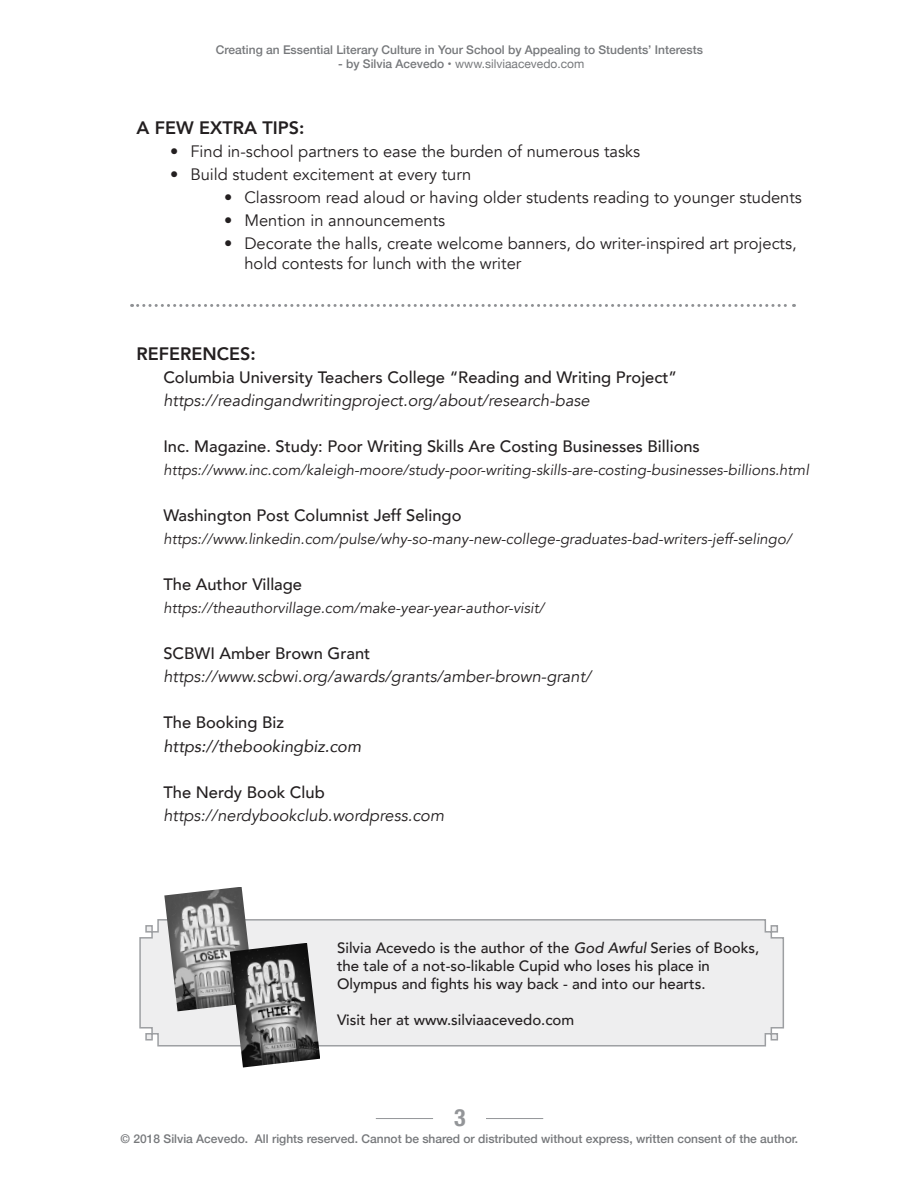
<style>
.page{position:relative;width:918px;height:1188px;background:#fff}
.page>*{position:absolute;margin:0;border:0;box-sizing:border-box;transform-origin:0 0}
.t1{font:700 condensed 24px "Helvetica Neue";color:#939598}
.t2{font:800 18px "Avenir";color:#231f20}
.t3{font:16.5px/19.8px "Avenir";color:#231f20}
.t4{font:500 16.5px "Avenir";color:#231f20}
.t5{font:italic 16.5px "Avenir";color:#231f20}
.t6{font:italic 16.5px "Avenir";color:#231f20}
.t7{font:italic 15px "Avenir";color:#231f20}
.t8{font:500 15px/18px "Avenir";color:#231f20}
.t9{font:500 12px "Helvetica Neue";color:#76787b}
.t10{font:12px "Helvetica Neue";color:#76787b}
.s1{font-weight:500}
.s2{font-style:italic}
</style>
<div class="page">
<hr style="left:486px;top:1118px;width:57px;height:1px;background:#939598">
<hr style="left:376px;top:1118px;width:57px;height:1px;background:#939598">
<svg style="left:132px;top:304px;width:663px;height:3px"></svg>
<div style="left:139px;top:919px;width:645px;height:128px;background:#eeeeef"></div>
<img style="left:164px;top:887px;width:91px;height:124px">
<img style="left:230px;top:943px;width:90px;height:125px">
<p class="t9" style="left:216px;top:40px;width:489px">Creating an Essential Literary Culture in Your School by Appealing to Students’ Interests</p>
<p class="t10" style="left:338px;top:55px;width:248px"><span class="s1">- by Silvia Acevedo</span> • www.silviaacevedo.com</p>
<p class="t2" style="left:136px;top:113px;width:169px">A FEW EXTRA TIPS:</p>
<p class="t3" style="left:170px;top:141px;width:472px">• Find in-school partners to ease the burden of numerous tasks</p>
<p class="t3" style="left:170px;top:164px;width:303px">• Build student excitement at every turn</p>
<p class="t3" style="left:224px;top:187px;width:579px">• Classroom read aloud or having older students reading to younger students</p>
<p class="t3" style="left:224px;top:211px;width:223px">• Mention in announcements</p>
<p class="t3" style="left:244px;top:234px;width:554px;text-indent:-20px">• Decorate the halls, create welcome banners, do writer-inspired art projects, hold contests for lunch with the writer</p>
<p class="t2" style="left:136px;top:340px;width:121px">REFERENCES:</p>
<p class="t4" style="left:163px;top:363px;width:515px">Columbia University Teachers College “Reading and Writing Project”</p>
<p class="t5" style="left:163px;top:390px;width:428px">https://readingandwritingproject.org/about/research-base</p>
<p class="t4" style="left:163px;top:432px;width:538px">Inc. Magazine. Study: Poor Writing Skills Are Costing Businesses Billions</p>
<p class="t7" style="left:163px;top:461px;width:647px">https://www.inc.com/kaleigh-moore/study-poor-writing-skills-are-costing-businesses-billions.html</p>
<p class="t4" style="left:163px;top:501px;width:300px">Washington Post Columnist Jeff Selingo</p>
<p class="t7" style="left:163px;top:530px;width:630px">https://www.linkedin.com/pulse/why-so-many-new-college-graduates-bad-writers-jeff-selingo/</p>
<p class="t4" style="left:163px;top:570px;width:140px">The Author Village</p>
<p class="t7" style="left:163px;top:599px;width:383px">https://theauthorvillage.com/make-year-year-author-visit/</p>
<p class="t4" style="left:163px;top:639px;width:208px">SCBWI Amber Brown Grant</p>
<p class="t5" style="left:163px;top:667px;width:429px">https://www.scbwi.org/awards/grants/amber-brown-grant/</p>
<p class="t4" style="left:163px;top:708px;width:122px">The Booking Biz</p>
<p class="t6" style="left:163px;top:736px;width:199px">https://thebookingbiz.com</p>
<p class="t4" style="left:163px;top:778px;width:163px">The Nerdy Book Club</p>
<p class="t5" style="left:163px;top:805px;width:282px">https://nerdybookclub.wordpress.com</p>
<p class="t8" style="left:337px;top:938px;width:424px">Silvia Acevedo is the author of the <span class="s2">God Awful</span> Series of Books, the tale of a not-so-likable Cupid who loses his place in<br>Olympus and fights his way back - and into our hearts.</p>
<p class="t8" style="left:337px;top:1010px;width:239px">Visit her at www.silviaacevedo.com</p>
<h1 class="t1" style="left:454px;top:1098px;width:13px">3</h1>
<p class="t9" style="left:121px;top:1130px;width:679px">© 2018 Silvia Acevedo. All rights reserved. Cannot be shared or distributed without express, written consent of the author.</p>
</div>
